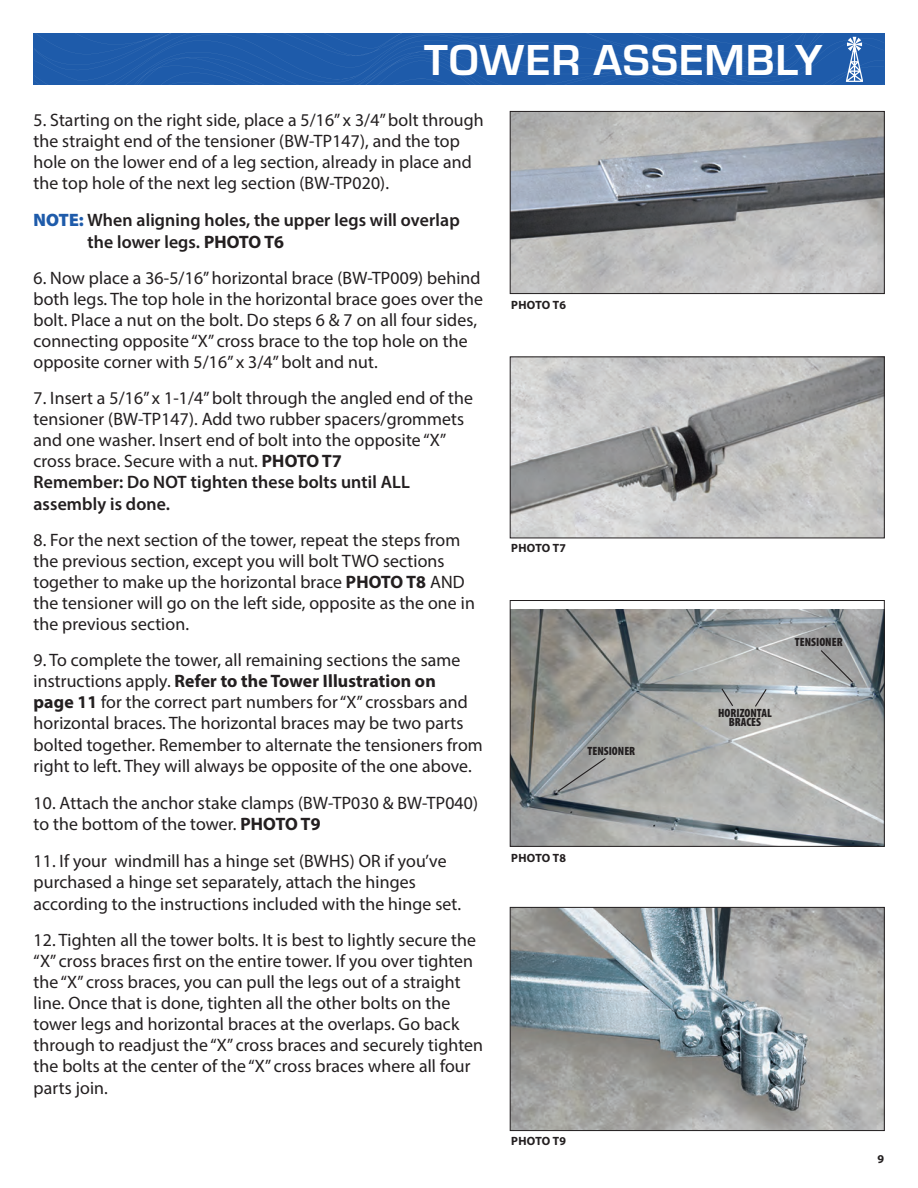
<style>
.page{position:relative;width:918px;height:1188px;background:#fff}
.page>*{position:absolute;margin:0;border:0;box-sizing:border-box;transform-origin:0 0}
.t1{font:700 45px "Eurostile";letter-spacing:.02em;color:#fff}
.t2{font:18px/21.1px "Myriad Pro";letter-spacing:-.005em;color:#231f20}
.t3{font:600 18px "Myriad Pro";color:#231f20}
.t4{font:900 condensed 12px "Myriad Pro";color:#231f20}
.t5{font:700 12px "Myriad Pro";color:#231f20}
.s1{font-weight:900;color:#1e5baa}
.s2{font-weight:700}
.s3{font-weight:600}
</style>
<div class="page">
<svg style="left:34px;top:34px;width:850px;height:51px;background:#215dab"></svg>
<img style="left:512px;top:113px;width:371px;height:179px">
<div style="left:510px;top:111px;width:375px;height:183px;border:1px solid #231f20"></div>
<img style="left:512px;top:359px;width:371px;height:177px">
<div style="left:510px;top:357px;width:375px;height:181px;border:1px solid #231f20"></div>
<img style="left:512px;top:609px;width:371px;height:236px">
<div style="left:510px;top:600px;width:375px;height:247px;border:1px solid #231f20"></div>
<img style="left:512px;top:909px;width:371px;height:220px">
<div style="left:510px;top:907px;width:375px;height:224px;border:1px solid #231f20"></div>
<svg style="left:557px;top:757px;width:50px;height:36px;background:#9a9c9d"></svg>
<svg style="left:720px;top:687px;width:14px;height:20px"></svg>
<svg style="left:754px;top:688px;width:14px;height:20px"></svg>
<svg style="left:820px;top:649px;width:34px;height:35px"></svg>
<p class="t1" style="left:424px;top:27px;width:400px">TOWER ASSEMBLY</p>
<p class="t2" style="left:33px;top:109px;width:452px">5. Starting on the right side, place a 5/16” x 3/4” bolt through the straight end of the tensioner (BW-TP147), and the top hole on the lower end of a leg section, already in place and the top hole of the next leg section (BW-TP020).</p>
<p class="t3" style="left:33px;top:209px;width:428px"><span class="s1">NOTE:</span> When aligning holes, the upper legs will overlap</p>
<p class="t3" style="left:87px;top:230px;width:199px">the lower legs. <span class="s2">PHOTO T6</span></p>
<p class="t2" style="left:33px;top:267px;width:451px">6. Now place a 36-5/16” horizontal brace (BW-TP009) behind both legs. The top hole in the horizontal brace goes over the bolt. Place a nut on the bolt. Do steps 6 &amp; 7 on all four sides, connecting opposite “X” cross brace to the top hole on the opposite corner with 5/16” x 3/4” bolt and nut.</p>
<p class="t2" style="left:33px;top:387px;width:442px">7. Insert a 5/16” x 1-1/4” bolt through the angled end of the tensioner (BW-TP147). Add two rubber spacers/grommets and one washer. Insert end of bolt into the opposite “X” cross brace. Secure with a nut. <span class="s2">PHOTO T7<br></span><span class="s3">Remember: Do NOT tighten these bolts until ALL assembly is done.</span></p>
<p class="t2" style="left:34px;top:529px;width:443px">8. For the next section of the tower, repeat the steps from the previous section, except you will bolt TWO sections together to make up the horizontal brace <span class="s2">PHOTO T8</span> AND the tensioner will go on the left side, opposite as the one in the previous section.</p>
<p class="t2" style="left:34px;top:650px;width:451px">9. To complete the tower, all remaining sections the same instructions apply. <span class="s2">Refer to the Tower Illustration on<br>page 11</span> for the correct part numbers for “X” crossbars and horizontal braces. The horizontal braces may be two parts bolted together. Remember to alternate the tensioners from right to left. They will always be opposite of the one above.</p>
<p class="t2" style="left:34px;top:792px;width:447px;line-height:21.6px">10. Attach the anchor stake clamps (BW-TP030 &amp; BW-TP040) to the bottom of the tower. <span class="s2">PHOTO T9</span></p>
<p class="t2" style="left:34px;top:850px;width:429px;line-height:21.6px">11. If your windmill has a hinge set (BWHS) OR if you’ve purchased a hinge set separately, attach the hinges according to the instructions included with the hinge set.</p>
<p class="t2" style="left:34px;top:929px;width:452px">12. Tighten all the tower bolts. It is best to lightly secure the “X” cross braces first on the entire tower. If you over tighten the “X” cross braces, you can pull the legs out of a straight line. Once that is done, tighten all the other bolts on the tower legs and horizontal braces at the overlaps. Go back through to readjust the “X” cross braces and securely tighten the bolts at the center of the “X” cross braces where all four parts join.</p>
<p class="t5" style="left:511px;top:297px;width:57px">PHOTO T6</p>
<p class="t5" style="left:511px;top:540px;width:57px">PHOTO T7</p>
<p class="t4" style="left:588px;top:744px;width:49px">TENSIONER</p>
<p class="t5" style="left:511px;top:850px;width:57px">PHOTO T8</p>
<p class="t5" style="left:511px;top:1133px;width:57px">PHOTO T9</p>
<p class="t4" style="left:795px;top:635px;width:49px">TENSIONER</p>
<p class="t4" style="left:718px;top:706px;width:55px">HORIZONTAL</p>
<p class="t4" style="left:729px;top:715px;width:34px">BRACES</p>
<p class="t5" style="left:878px;top:1151px;width:8px">9</p>
</div>
